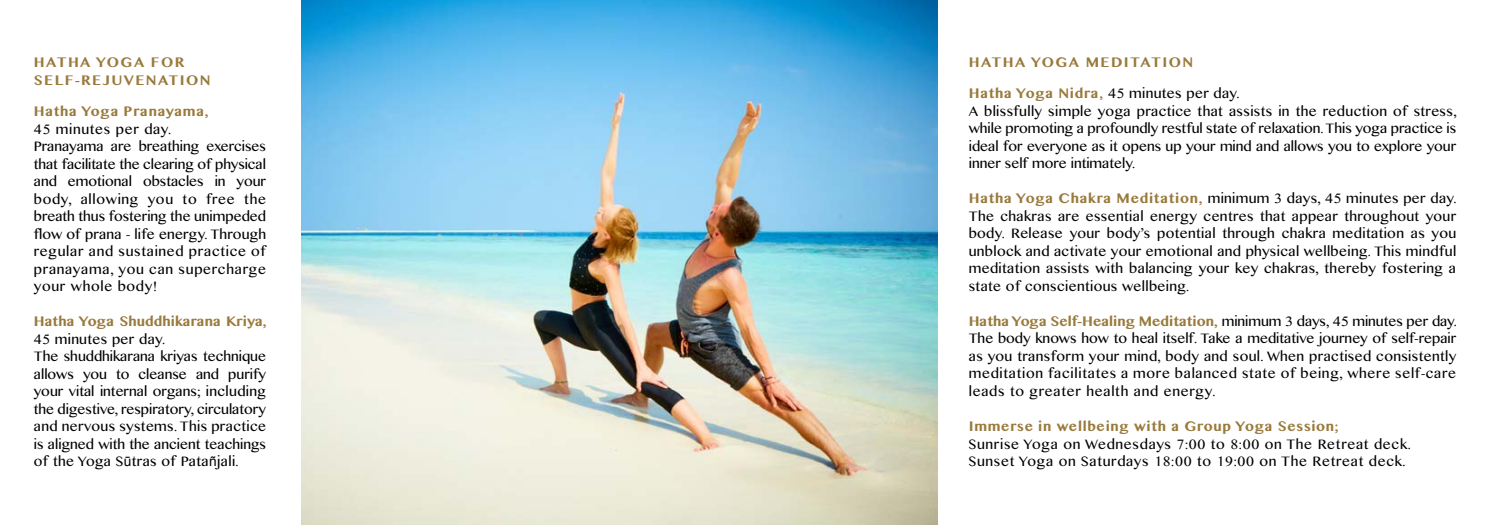
<style>
.page{position:relative;width:1489px;height:525px;background:#fff}
.page>*{position:absolute;margin:0;border:0;box-sizing:border-box;transform-origin:0 0}
.t1{font:13.75px/17.5px "Myanmar MN";letter-spacing:.01em;color:#000}
.t2{font:13.75px/17.5px "Myanmar MN";letter-spacing:.05em;color:#000}
.t3{font:700 13.75px "Myanmar MN";letter-spacing:.05em;color:#997a3c}
.t4{font:700 13.75px/17.5px "Myanmar MN";letter-spacing:.1em;color:#997a3c}
.t5{font:700 13.75px "Myanmar MN";letter-spacing:.005em;color:#997a3c}
.s1{font-family:"Arial"}
.s2{font-weight:700;color:#997a3c}
</style>
<div class="page">
<img style="left:301px;top:0;width:636px;height:524px">
<p class="t4" style="left:34px;top:54px;width:178px">HATHA YOGA FOR<br>SELF-REJUVENATION</p>
<p class="t3" style="left:34px;top:103px;width:176px">Hatha Yoga Pranayama,</p>
<p class="t1" style="left:34px;top:120px;width:234px">45 minutes per day.<br>Pranayama are breathing exercises that facilitate the clearing of physical and emotional obstacles in your body, allowing you to free the breath thus fostering the unimpeded flow of prana - life energy. Through regular and sustained practice of pranayama, you can supercharge your whole body!</p>
<p class="t5" style="left:34px;top:313px;width:234px">Hatha Yoga Shuddhikarana Kriya,</p>
<p class="t1" style="left:34px;top:330px;width:234px">45 minutes per day.<br>The shuddhikarana kriyas technique allows you to cleanse and purify your vital internal organs; including the digestive, respiratory, circulatory and nervous systems. This practice is aligned with the ancient teachings of the Yoga S<span class="s1">ū</span>tras of Pata<span class="s1">ñ</span>jali.</p>
<p class="t4" style="left:968px;top:53px;width:226px">HATHA YOGA MEDITATION</p>
<p class="t1" style="left:968px;top:85px;width:489px"><span class="s2">Hatha Yoga Nidra,</span> 45 minutes per day.<br>A blissfully simple yoga practice that assists in the reduction of stress, while promoting a profoundly restful state of relaxation. This yoga practice is ideal for everyone as it opens up your mind and allows you to explore your inner self more intimately.</p>
<p class="t1" style="left:968px;top:190px;width:489px;text-align:justify"><span class="s2">Hatha Yoga Chakra Meditation,</span> minimum 3 days, 45 minutes per day.<br>The chakras are essential energy centres that appear throughout your body. Release your body’s potential through chakra meditation as you unblock and activate your emotional and physical wellbeing. This mindful meditation assists with balancing your key chakras, thereby fostering a state of conscientious wellbeing.</p>
<p class="t1" style="left:968px;top:312px;width:489px;text-align:justify"><span class="s2">Hatha Yoga Self-Healing Meditation,</span> minimum 3 days, 45 minutes per day.<br>The body knows how to heal itself. Take a meditative journey of self-repair as you transform your mind, body and soul. When practised consistently meditation facilitates a more balanced state of being, where self-care leads to greater health and energy.</p>
<p class="t3" style="left:968px;top:418px;width:371px">Immerse in wellbeing with a Group Yoga Session;</p>
<p class="t2" style="left:968px;top:435px;width:443px">Sunrise Yoga on Wednesdays 7:00 to 8:00 on The Retreat deck.<br>Sunset Yoga on Saturdays 18:00 to 19:00 on The Retreat deck.</p>
</div>
